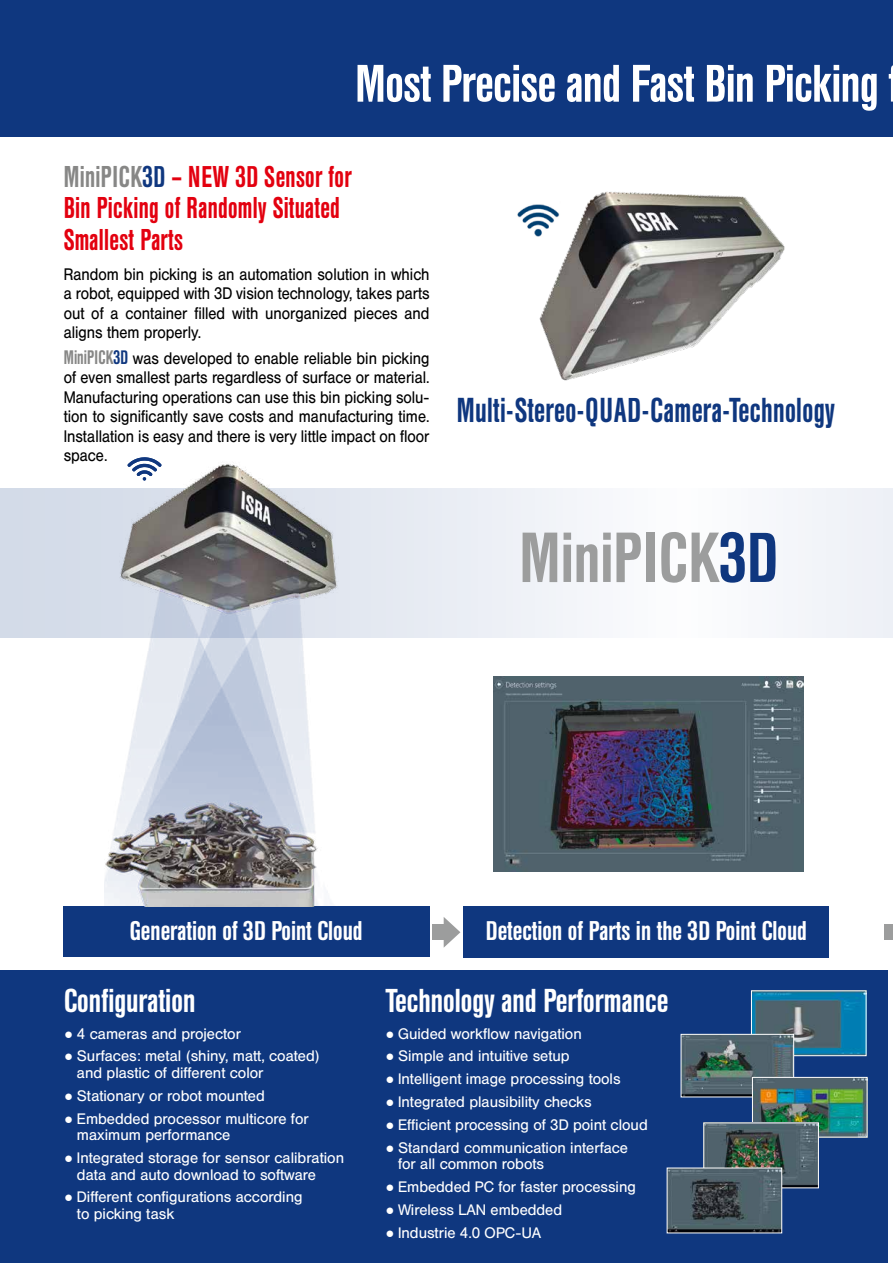
<style>
.page{position:relative;width:893px;height:1263px;background:#fff}
.page>*{position:absolute;margin:0;border:0;box-sizing:border-box;transform-origin:0 0}
.t1{font:500 70.5px "Helvetica Con BQ";color:#9c9d9d}
.t2{font:500 52.5px "Helvetica Con BQ";letter-spacing:-.01em;color:#fff}
.t3{font:500 34.5px "Helvetica Con BQ";letter-spacing:.01em;color:#0f377f;scale:.9 1}
.t4{font:500 33px "Helvetica Con BQ";color:#fff}
.t5{font:500 30px/31.5px "Helvetica Con BQ";letter-spacing:.01em;color:#e3000f;scale:.9 1}
.t6{font:500 27px "Helvetica Con BQ";color:#fff}
.t7{font:16.5px/19.5px "Helvetica BQ";color:#000;text-align:justify;scale:.9 1}
.t8{font:15px/16.5px "Helvetica BQ";color:#fff}
.s1{color:#878786}
.s2{color:#0f377f}
.s3{font-family:"Helvetica Con BQ";font-weight:500;font-size:19.5px;color:#878786}
.s4{font-family:"Helvetica Con BQ";font-weight:500;font-size:19.5px;color:#0f377f}
.s5{font-family:"Arial"}
</style>
<div class="page">
<div style="left:0;top:971px;width:888px;height:292px;background:#0f377f"></div>
<svg style="left:0;top:489px;width:807px;height:148px"></svg>
<div style="left:0;top:0;width:893px;height:136px;background:#0f377f"></div>
<img style="left:753px;top:993px;width:111px;height:61px">
<div style="left:751px;top:991px;width:115px;height:65px;border:1px solid #fff"></div>
<img style="left:683px;top:1036px;width:109px;height:59px">
<div style="left:681px;top:1034px;width:113px;height:63px;border:1px solid #fff"></div>
<img style="left:754px;top:1079px;width:111px;height:56px">
<div style="left:752px;top:1077px;width:115px;height:60px;border:1px solid #fff"></div>
<img style="left:706px;top:1125px;width:111px;height:61px">
<img style="left:669px;top:1170px;width:111px;height:61px">
<div style="left:63px;top:906px;width:366px;height:51px;background:#0f377f"></div>
<div style="left:463px;top:906px;width:366px;height:52px;background:#0f377f"></div>
<div style="left:433px;top:924px;width:14px;height:16px;background:#9c9d9d"></div>
<svg style="left:444px;top:917px;width:16px;height:30px"></svg>
<div style="left:885px;top:924px;width:8px;height:16px;background:#9c9d9d"></div>
<img style="left:494px;top:677px;width:310px;height:194px">
<img style="left:517px;top:207px;width:9px;height:16px">
<img style="left:526px;top:192px;width:259px;height:189px">
<img style="left:104px;top:464px;width:260px;height:442px">
<svg style="left:128px;top:457px;width:33px;height:23px"></svg>
<h2 class="t2" style="left:355px;top:55px;width:525px">Most Precise and Fast Bin Picking</h2>
<h3 class="t5" style="left:64px;top:162px;width:321px"><span class="s1">MiniPICK</span><span class="s2">3D</span> – NEW 3D Sensor for<br>Bin Picking of Randomly Situated<br>Smallest Parts</h3>
<p class="t7" style="left:64px;top:265px;width:408px">Random bin picking is an automation solution in which a robot, equipped with 3D vision technology, takes parts out of a container filled with unorganized pieces and aligns them properly.</p>
<p class="t7" style="left:64px;top:349px;width:408px"><span class="s3">MiniPICK</span><span class="s4">3D</span> was developed to enable reliable bin picking of even smallest parts regardless of surface or material.<br>Manufacturing operations can use this bin picking solu&shy;tion to significantly save costs and manufacturing time.<br>Installation is easy and there is very little impact on floor space.</p>
<h3 class="t3" style="left:457px;top:391px;width:421px">Multi-Stereo-QUAD-Camera-Technology</h3>
<h1 class="t1" style="left:520px;top:520px;width:260px">MiniPICK<span class="s2">3D</span></h1>
<h3 class="t6" style="left:130px;top:916px;width:234px">Generation of 3D Point Cloud</h3>
<h3 class="t6" style="left:486px;top:916px;width:322px">Detection of Parts in the 3D Point Cloud</h3>
<h3 class="t4" style="left:64px;top:983px;width:133px">Configuration</h3>
<h3 class="t4" style="left:385px;top:983px;width:285px">Technology and Performance</h3>
<p class="t8" style="left:385px;top:1025px;width:198px"><span class="s5">●</span> Guided workflow navigation</p>
<p class="t8" style="left:385px;top:1048px;width:186px"><span class="s5">●</span> Simple and intuitive setup</p>
<p class="t8" style="left:385px;top:1071px;width:237px"><span class="s5">●</span> Intelligent image processing tools</p>
<p class="t8" style="left:385px;top:1094px;width:208px"><span class="s5">●</span> Integrated plausibility checks</p>
<p class="t8" style="left:385px;top:1117px;width:264px"><span class="s5">●</span> Efficient processing of 3D point cloud</p>
<p class="t8" style="left:398px;top:1140px;width:231px;text-indent:-13px"><span class="s5">●</span> Standard communication interface for all common robots</p>
<p class="t8" style="left:385px;top:1179px;width:252px"><span class="s5">●</span> Embedded PC for faster processing</p>
<p class="t8" style="left:385px;top:1202px;width:178px"><span class="s5">●</span> Wireless LAN embedded</p>
<p class="t8" style="left:385px;top:1225px;width:157px"><span class="s5">●</span> Industrie 4.0 OPC-UA</p>
<p class="t8" style="left:64px;top:1025px;width:178px"><span class="s5">●</span> 4 cameras and projector</p>
<p class="t8" style="left:77px;top:1048px;width:244px;text-indent:-13px"><span class="s5">●</span> Surfaces: metal (shiny, matt, coated) and plastic of different color</p>
<p class="t8" style="left:64px;top:1088px;width:202px"><span class="s5">●</span> Stationary or robot mounted</p>
<p class="t8" style="left:77px;top:1111px;width:233px;text-indent:-13px"><span class="s5">●</span> Embedded processor multicore for maximum performance</p>
<p class="t8" style="left:77px;top:1150px;width:269px;text-indent:-13px"><span class="s5">●</span> Integrated storage for sensor calibration data and auto download to software</p>
<p class="t8" style="left:77px;top:1189px;width:227px;text-indent:-13px"><span class="s5">●</span> Different configurations according to picking task</p>
</div>
